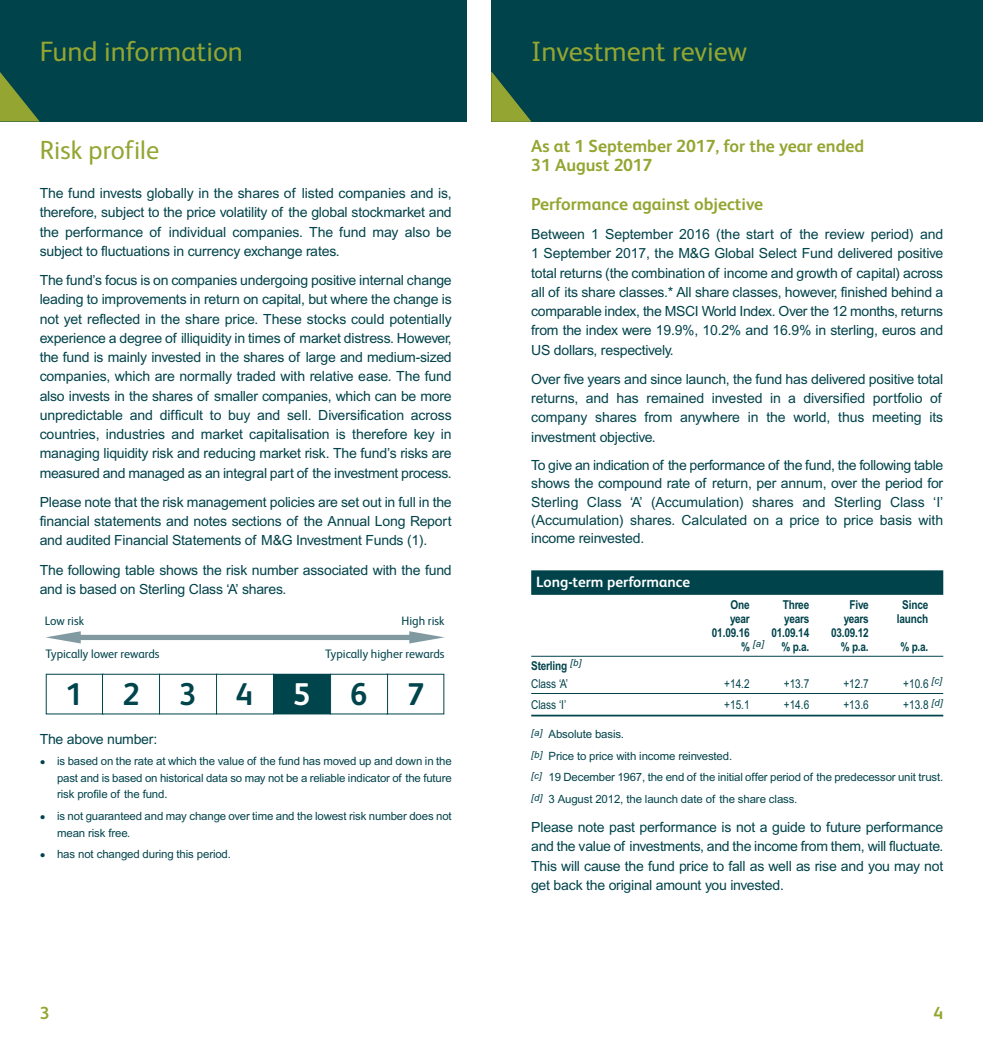
<style>
.page{position:relative;width:983px;height:1042px;background:#fff}
.page>*{position:absolute;margin:0;border:0;box-sizing:border-box;transform-origin:0 0}
.t1{font:700 31.5px "FS Albert";color:#00444c}
.t2{font:700 31.5px "FS Albert";color:#fff}
.t3{font:28px "FS Albert";color:#94a531}
.t4{font:26.25px "FS Albert";color:#94a531}
.t5{font:700 17.5px/18.9px "FS Albert";color:#94a531}
.t6{font:700 14.88px "FS Albert";color:#fff}
.t7{font:14px/19.2px "Arial";letter-spacing:-.015em;color:#00434b;text-align:justify}
.t8{font:700 12.25px/17.7px "Arial Narrow";letter-spacing:-.015em;color:#00434b}
.t9{font:12.25px "FS Albert";letter-spacing:-.005em;color:#00444c}
.t10{font:12.25px "Arial Narrow";color:#00434b}
.t11{font:11.38px/21.5px "Arial";letter-spacing:-.01em;color:#00434b}
.t12{font:italic 9.62px "Arial";color:#00434b}
.s1{font-size:16.62px}
.s2{font-family:"Arial Narrow";font-weight:700;font-style:normal;font-size:12.25px}
.s3{font-weight:400}
</style>
<div class="page">
<div style="left:491px;top:0;width:491px;height:122px;background:#00434b"></div>
<svg style="left:491px;top:72px;width:40px;height:50px"></svg>
<div style="left:0;top:0;width:466px;height:122px;background:#00434b"></div>
<svg style="left:0;top:72px;width:40px;height:50px"></svg>
<div style="left:531px;top:570px;width:412px;height:25px;background:#00434b"></div>
<hr style="left:531px;top:656px;width:412px;height:1px;background:#00434b">
<hr style="left:531px;top:693px;width:412px;height:1px;background:#00434b">
<hr style="left:531px;top:715px;width:412px;height:1px;background:#00434b">
<div style="left:386px;top:674px;width:58px;height:40px;border:1px solid #00444c"></div>
<div style="left:46px;top:674px;width:58px;height:40px;border:1px solid #00444c"></div>
<div style="left:80px;top:635px;width:330px;height:5px;background:#819aa1"></div>
<svg style="left:409px;top:631px;width:35px;height:12px"></svg>
<svg style="left:46px;top:631px;width:35px;height:12px"></svg>
<div style="left:102px;top:674px;width:58px;height:40px;border:1px solid #00444c"></div>
<div style="left:159px;top:674px;width:58px;height:40px;border:1px solid #00444c"></div>
<div style="left:216px;top:674px;width:58px;height:40px;border:1px solid #00444c"></div>
<div style="left:273px;top:674px;width:57px;height:40px;background:#00444c"></div>
<div style="left:330px;top:674px;width:58px;height:40px;border:1px solid #00444c"></div>
<h2 class="t3" style="left:40px;top:42px;width:205px">Fund information</h2>
<h3 class="t4" style="left:40px;top:141px;width:121px">Risk profile</h3>
<p class="t7" style="left:40px;top:185px;width:413px">The fund invests globally in the shares of listed companies and is, therefore, subject to the price volatility of the global stockmarket and the performance of individual companies. The fund may also be subject to fluctuations in currency exchange rates.</p>
<p class="t7" style="left:40px;top:272px;width:413px">The fund’s focus is on companies undergoing positive internal change leading to improvements in return on capital, but where the change is not yet reflected in the share price. These stocks could potentially experience a degree of illiquidity in times of market distress. However, the fund is mainly invested in the shares of large and medium-sized companies, which are normally traded with relative ease. The fund also invests in the shares of smaller companies, which can be more unpredictable and difficult to buy and sell. Diversification across countries, industries and market capitalisation is therefore key in managing liquidity risk and reducing market risk. The fund’s risks are measured and managed as an integral part of the investment process.</p>
<p class="t7" style="left:40px;top:494px;width:413px">Please note that the risk management policies are set out in full in the financial statements and notes sections of the Annual Long Report and audited Financial Statements of M&amp;G Investment Funds (1).</p>
<p class="t7" style="left:40px;top:561px;width:413px">The following table shows the risk number associated with the fund and is based on Sterling Class ‘A’ shares.</p>
<p class="t9" style="left:45px;top:617px;width:41px">Low risk</p>
<p class="t9" style="left:401px;top:617px;width:44px">High risk</p>
<p class="t9" style="left:45px;top:650px;width:116px">Typically lower rewards</p>
<p class="t9" style="left:325px;top:650px;width:121px">Typically higher rewards</p>
<h1 class="t1" style="left:65px;top:683px;width:19px">1</h1>
<h1 class="t1" style="left:122px;top:683px;width:19px">2</h1>
<h1 class="t1" style="left:179px;top:683px;width:75px">3 4</h1>
<h1 class="t2" style="left:293px;top:683px;width:19px">5</h1>
<h1 class="t1" style="left:350px;top:683px;width:19px">6</h1>
<h1 class="t1" style="left:407px;top:683px;width:19px">7</h1>
<p class="t7" style="left:40px;top:730px;width:119px">The above number:</p>
<p class="t11" style="left:57px;top:754px;width:396px;line-height:16.6px;text-align:justify;text-indent:-17px"><span class="s1">•</span> is based on the rate at which the value of the fund has moved up and down in the past and is based on historical data so may not be a reliable indicator of the future risk profile of the fund.</p>
<p class="t11" style="left:57px;top:808px;width:396px;line-height:16.6px;text-indent:-17px"><span class="s1">•</span> is not guaranteed and may change over time and the lowest risk number does not mean risk free.</p>
<p class="t11" style="left:40px;top:844px;width:193px"><span class="s1">•</span> has not changed during this period.</p>
<p class="t5" style="left:40px;top:1006px;width:11px">3</p>
<h2 class="t3" style="left:531px;top:42px;width:217px">Investment review</h2>
<p class="t5" style="left:531px;top:139px;width:334px">As at 1 September 2017, for the year ended<br>31 August 2017</p>
<p class="t5" style="left:531px;top:196px;width:233px">Performance against objective</p>
<p class="t7" style="left:531px;top:226px;width:413px">Between 1 September 2016 (the start of the review period) and 1 September 2017, the M&amp;G Global Select Fund delivered positive total returns (the combination of income and growth of capital) across all of its share classes.* All share classes, however, finished behind a comparable index, the MSCI World Index. Over the 12 months, returns from the index were 19.9%, 10.2% and 16.9% in sterling, euros and US dollars, respectively.</p>
<p class="t7" style="left:531px;top:370px;width:413px">Over five years and since launch, the fund has delivered positive total returns, and has remained invested in a diversified portfolio of company shares from anywhere in the world, thus meeting its investment objective.</p>
<p class="t7" style="left:531px;top:457px;width:413px;line-height:18.4px">To give an indication of the performance of the fund, the following table shows the compound rate of return, per annum, over the period for Sterling Class ‘A’ (Accumulation) shares and Sterling Class ‘I’ (Accumulation) shares. Calculated on a price to price basis with income reinvested.</p>
<p class="t6" style="left:536px;top:577px;width:155px">Long-term performance</p>
<p class="t8" style="left:730px;top:597px;width:21px">One</p>
<p class="t8" style="left:782px;top:597px;width:28px">Three</p>
<p class="t8" style="left:849px;top:597px;width:21px">Five</p>
<p class="t8" style="left:902px;top:597px;width:28px">Since</p>
<p class="t8" style="left:729px;top:611px;width:21px">year</p>
<p class="t8" style="left:784px;top:611px;width:26px">years</p>
<p class="t8" style="left:843px;top:611px;width:26px">years</p>
<p class="t8" style="left:896px;top:611px;width:33px">launch</p>
<p class="t8" style="left:711px;top:625px;width:39px">01.09.16</p>
<p class="t8" style="left:771px;top:625px;width:39px">01.09.14</p>
<p class="t8" style="left:830px;top:625px;width:39px">03.09.12</p>
<p class="t12" style="left:741px;top:640px;width:24px"><span class="s2">%</span> [a]</p>
<p class="t8" style="left:781px;top:639px;width:29px">% p.a.</p>
<p class="t8" style="left:840px;top:639px;width:29px">% p.a.</p>
<p class="t8" style="left:900px;top:639px;width:29px">% p.a.</p>
<p class="t8" style="left:531px;top:658px;width:52px">Sterling <sup>[b]<br></sup><span class="s3">Class ‘A’</span></p>
<p class="t10" style="left:724px;top:679px;width:27px">+14.2</p>
<p class="t10" style="left:783px;top:679px;width:27px">+13.7</p>
<p class="t10" style="left:843px;top:679px;width:27px">+12.7</p>
<p class="t10" style="left:903px;top:679px;width:40px">+10.6 <sup>[c]</sup></p>
<p class="t10" style="left:531px;top:700px;width:36px">Class ‘I’</p>
<p class="t10" style="left:724px;top:700px;width:27px">+15.1</p>
<p class="t10" style="left:783px;top:700px;width:27px">+14.6</p>
<p class="t10" style="left:843px;top:700px;width:27px">+13.6</p>
<p class="t10" style="left:903px;top:700px;width:41px">+13.8 <sup>[d]</sup></p>
<p class="t11" style="left:531px;top:724px;width:413px"><sup>[a]</sup> Absolute basis.<br><sup>[b]</sup> Price to price with income reinvested.<br><sup>[c]</sup> 19 December 1967, the end of the initial offer period of the predecessor unit trust. <sup>[d]</sup> 3 August 2012, the launch date of the share class.</p>
<p class="t7" style="left:531px;top:819px;width:413px">Please note past performance is not a guide to future performance and the value of investments, and the income from them, will fluctuate.<br>This will cause the fund price to fall as well as rise and you may not get back the original amount you invested.</p>
<p class="t5" style="left:933px;top:1006px;width:11px">4</p>
</div>
